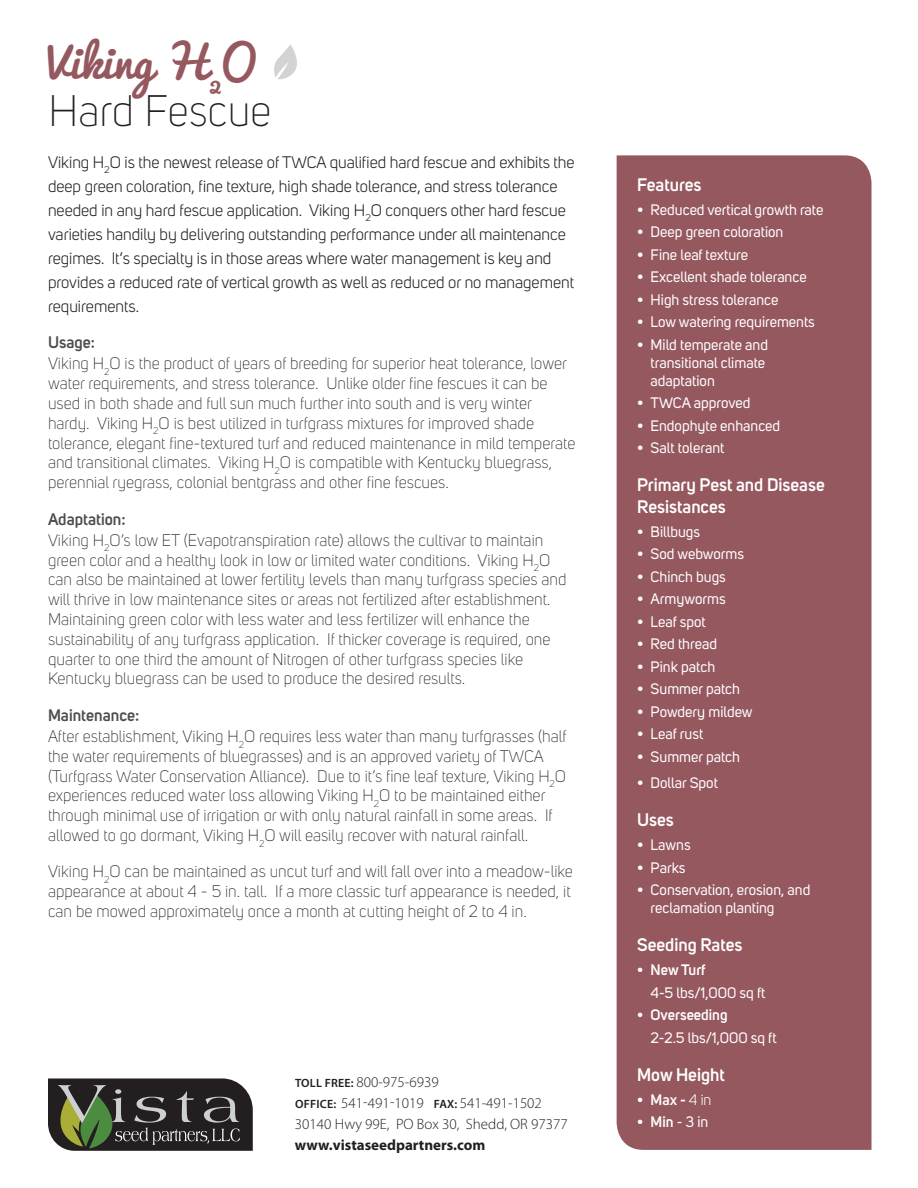
<style>
.page{position:relative;width:918px;height:1188px;background:#fff}
.page>*{position:absolute;margin:0;border:0;box-sizing:border-box;transform-origin:0 0}
.t1{font:300 43.65px/46.2px "Uni Sans";color:#231f20}
.sidebar_subhead{font:600 18px/21.6px "Uni Sans";color:#fff}
.body_copy{font:300 16.5px/19.8px "Uni Sans";color:#231f20}
.Intro_paragraph{font:300 16.5px/19.8px "Uni Sans";color:#231f20}
.body_copy-2{font:16.5px/24px "Uni Sans";color:#231f20}
.Subhead{font:600 16.5px "Uni Sans";color:#4d4d4f}
.t2{font:15px/18px "Uni Sans";color:#fff}
.t3{font:300 15px "Myriad Pro";color:#231f20}
.t4{font:600 15px "Uni Sans";color:#fff}
.t5{font:700 15px "Myriad Pro";color:#231f20}
.s1{font-family:"Pacifico";font-weight:400;color:#95585f}
.s2{font-weight:600;font-size:12px}
.s3{font-weight:400}
</style>
<div class="page">
<div style="left:617px;top:155px;width:255px;height:995px;background:#95585f"></div>
<svg style="left:48px;top:1079px;width:205px;height:72px;background:#43453c"></svg>
<svg style="left:274px;top:44px;width:23px;height:36px"></svg>
<p class="t1" style="left:47px;top:42px;width:226px"><span class="s1">Viking H</span><sub>2</sub><span class="s1">O<br></span>Hard Fescue</p>
<p class="body_copy-2" style="left:48px;top:150px;width:528px">Viking H<sub>2</sub>O is the newest release of TWCA qualified hard fescue and exhibits the deep green coloration, fine texture, high shade tolerance, and stress tolerance needed in any hard fescue application. Viking H<sub>2</sub>O conquers other hard fescue varieties handily by delivering outstanding performance under all maintenance regimes. It’s specialty is in those areas where water management is key and provides a reduced rate of vertical growth as well as reduced or no management requirements.</p>
<p class="Subhead" style="left:48px;top:330px;width:49px">Usage:</p>
<p class="body_copy" style="left:48px;top:354px;width:529px">Viking H<sub>2</sub>O is the product of years of breeding for superior heat tolerance, lower water requirements, and stress tolerance. Unlike older fine fescues it can be used in both shade and full sun much further into south and is very winter hardy. Viking H<sub>2</sub>O is best utilized in turfgrass mixtures for improved shade tolerance, elegant fine-textured turf and reduced maintenance in mild temperate and transitional climates. Viking H<sub>2</sub>O is compatible with Kentucky bluegrass, perennial ryegrass, colonial bentgrass and other fine fescues.</p>
<p class="Subhead" style="left:48px;top:506px;width:79px">Adaptation:</p>
<p class="body_copy" style="left:48px;top:530px;width:520px">Viking H<sub>2</sub>O’s low ET (Evapotranspiration rate) allows the cultivar to maintain green color and a healthy look in low or limited water conditions. Viking H<sub>2</sub>O can also be maintained at lower fertility levels than many turfgrass species and will thrive in low maintenance sites or areas not fertilized after establishment.<br>Maintaining green color with less water and less fertilizer will enhance the sustainability of any turfgrass application. If thicker coverage is required, one quarter to one third the amount of Nitrogen of other turfgrass species like Kentucky bluegrass can be used to produce the desired results.</p>
<p class="Subhead" style="left:48px;top:703px;width:93px">Maintenance:</p>
<p class="Intro_paragraph" style="left:48px;top:727px;width:520px">After establishment, Viking H<sub>2</sub>O requires less water than many turfgrasses (half the water requirements of bluegrasses) and is an approved variety of TWCA (Turfgrass Water Conservation Alliance). Due to it’s fine leaf texture, Viking H<sub>2</sub>O experiences reduced water loss allowing Viking H<sub>2</sub>O to be maintained either through minimal use of irrigation or with only natural rainfall in some areas. If allowed to go dormant, Viking H<sub>2</sub>O will easily recover with natural rainfall.</p>
<p class="Intro_paragraph" style="left:48px;top:862px;width:527px">Viking H<sub>2</sub>O can be maintained as uncut turf and will fall over into a meadow-like appearance at about 4 - 5 in. tall. If a more classic turf appearance is needed, it can be mowed approximately once a month at cutting height of 2 to 4 in.</p>
<p class="t3" style="left:295px;top:1074px;width:145px"><span class="s2">TOLL FREE:</span> 800-975-6939</p>
<p class="t3" style="left:295px;top:1095px;width:248px"><span class="s2">OFFICE:</span> 541-491-1019 <span class="s2">FAX:</span> 541-491-1502</p>
<p class="t3" style="left:295px;top:1116px;width:274px">30140 Hwy 99E, PO Box 30, Shedd, OR 97377</p>
<p class="t5" style="left:295px;top:1135px;width:192px">www.vistaseedpartners.com</p>
<p class="sidebar_subhead" style="left:637px;top:172px;width:66px">Features</p>
<p class="t2" style="left:637px;top:201px;width:188px">• Reduced vertical growth rate</p>
<p class="t2" style="left:637px;top:223px;width:148px">• Deep green coloration</p>
<p class="t2" style="left:637px;top:246px;width:112px">• Fine leaf texture</p>
<p class="t2" style="left:637px;top:268px;width:171px">• Excellent shade tolerance</p>
<p class="t2" style="left:637px;top:291px;width:143px">• High stress tolerance</p>
<p class="t2" style="left:637px;top:313px;width:179px">• Low watering requirements</p>
<p class="t2" style="left:651px;top:336px;width:119px;text-indent:-14px">• Mild temperate and transitional climate adaptation</p>
<p class="t2" style="left:637px;top:394px;width:115px">• TWCA approved</p>
<p class="t2" style="left:637px;top:417px;width:145px">• Endophyte enhanced</p>
<p class="t2" style="left:637px;top:439px;width:89px">• Salt tolerant</p>
<p class="sidebar_subhead" style="left:637px;top:473px;width:189px">Primary Pest and Disease<br>Resistances</p>
<p class="t2" style="left:637px;top:523px;width:64px">• Billbugs</p>
<p class="t2" style="left:637px;top:545px;width:109px">• Sod webworms</p>
<p class="t2" style="left:637px;top:568px;width:90px">• Chinch bugs</p>
<p class="t2" style="left:637px;top:590px;width:90px">• Armyworms</p>
<p class="t2" style="left:637px;top:613px;width:70px">• Leaf spot</p>
<p class="t2" style="left:637px;top:635px;width:81px">• Red thread</p>
<p class="t2" style="left:637px;top:658px;width:80px">• Pink patch</p>
<p class="t2" style="left:637px;top:680px;width:104px">• Summer patch</p>
<p class="t2" style="left:637px;top:703px;width:117px">• Powdery mildew</p>
<p class="t2" style="left:637px;top:725px;width:68px">• Leaf rust</p>
<p class="t2" style="left:637px;top:748px;width:104px">• Summer patch</p>
<p class="t2" style="left:637px;top:774px;width:82px">• Dollar Spot</p>
<p class="sidebar_subhead" style="left:637px;top:808px;width:38px">Uses</p>
<p class="t2" style="left:637px;top:836px;width:55px">• Lawns</p>
<p class="t2" style="left:637px;top:858px;width:50px">• Parks</p>
<p class="t2" style="left:651px;top:881px;width:161px;text-indent:-14px">• Conservation, erosion, and reclamation planting</p>
<p class="sidebar_subhead" style="left:637px;top:933px;width:107px">Seeding Rates</p>
<p class="t4" style="left:637px;top:959px;width:70px">• New Turf</p>
<p class="t2" style="left:651px;top:984px;width:116px">4-5 lbs/1,000 sq ft</p>
<p class="t4" style="left:637px;top:1004px;width:92px">• Overseeding</p>
<p class="t2" style="left:651px;top:1029px;width:127px">2-2.5 lbs/1,000 sq ft</p>
<p class="sidebar_subhead" style="left:637px;top:1062px;width:89px">Mow Height</p>
<p class="t4" style="left:637px;top:1088px;width:76px">• Max - <span class="s3">4 in</span></p>
<p class="t4" style="left:637px;top:1111px;width:73px">• Min <span class="s3">- 3 in</span></p>
</div>
